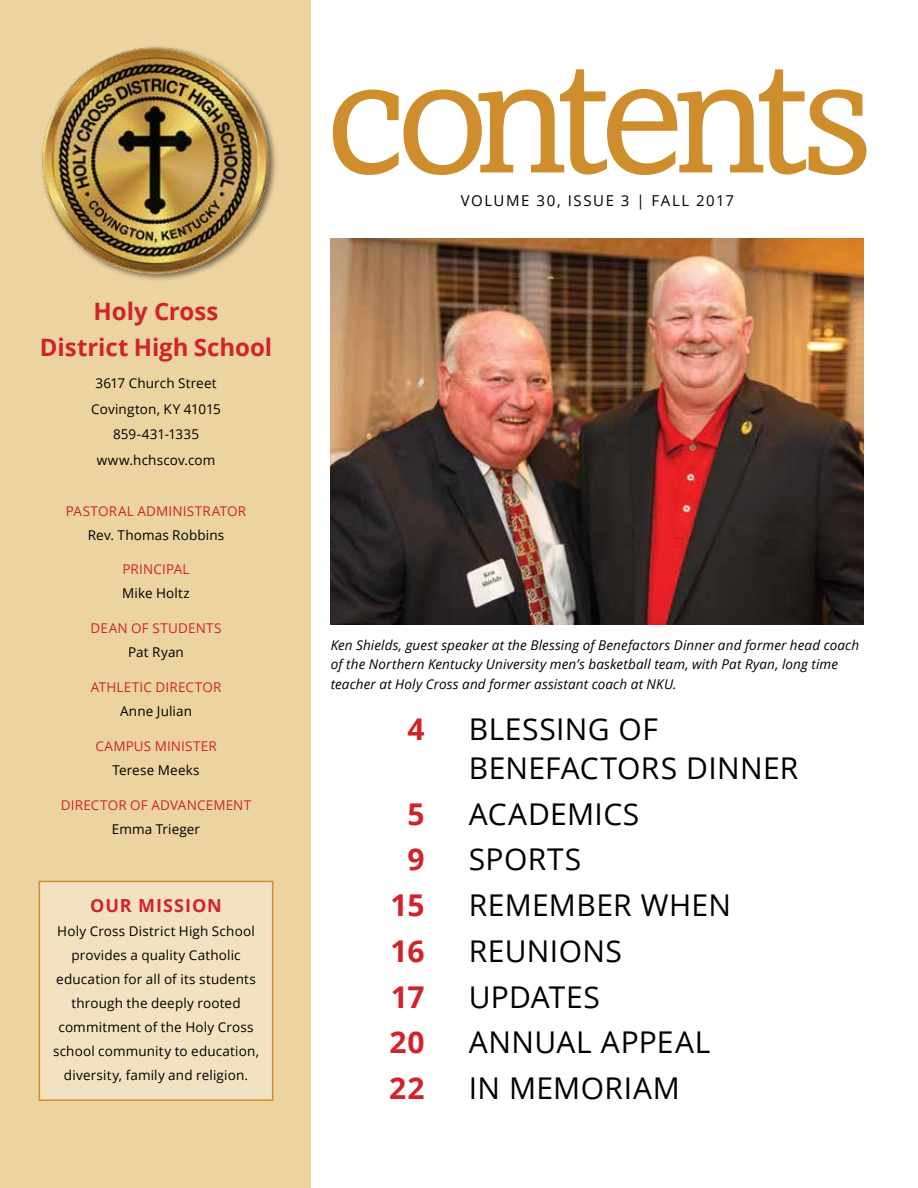
<style>
.page{position:relative;width:918px;height:1188px;background:#fff}
.page>*{position:absolute;margin:0;border:0;box-sizing:border-box;transform-origin:0 0}
.t1{font:171px "Amasis MT Std";letter-spacing:-.06em;color:#cf8e2d}
.t2{font:30px/39px "Open Sans";letter-spacing:.015em;color:#000}
.t3{font:700 30px "Open Sans";letter-spacing:-.005em;color:#d2232a}
.t4{font:700 24px/36px "Open Sans";letter-spacing:-.005em;color:#d2232a;text-align:center}
.t5{font:700 18px "Open Sans";letter-spacing:.05em;color:#d2232a}
.t6{font:15px "Open Sans";letter-spacing:.105em;color:#000}
.t7{font:13.5px/24px "Open Sans";letter-spacing:.01em;color:#000;text-align:center}
.t8{font:italic 13.5px/19.5px "Open Sans";letter-spacing:.01em;color:#000}
.t9{font:13.5px "Open Sans";letter-spacing:.01em;color:#d2232a}
</style>
<div class="page">
<div style="left:0;top:0;width:310px;height:1188px;background:#ecd4a0"></div>
<div style="left:40px;top:45px;width:238px;height:237px;background:#000;opacity:.55"></div>
<img style="left:40px;top:45px;width:231px;height:230px">
<div style="left:39px;top:881px;width:234px;height:219px;background:#f3e2c1"></div>
<div style="left:39px;top:881px;width:234px;height:220px;border:2px solid #cf8e2d"></div>
<img style="left:331px;top:239px;width:533px;height:386px">
<h3 class="t4" style="left:40px;top:293px;width:234px">Holy Cross<br>District High School</h3>
<p class="t7" style="left:91px;top:370px;width:131px;line-height:25.5px">3617 Church Street<br>Covington, KY 41015<br>859-431-1335 www.hchscov.com</p>
<p class="t9" style="left:66px;top:501px;width:182px">PASTORAL ADMINISTRATOR</p>
<p class="t7" style="left:88px;top:522px;width:138px">Rev. Thomas Robbins</p>
<p class="t9" style="left:122px;top:560px;width:69px">PRINCIPAL</p>
<p class="t7" style="left:122px;top:581px;width:69px">Mike Holtz</p>
<p class="t9" style="left:91px;top:619px;width:132px">DEAN OF STUDENTS</p>
<p class="t7" style="left:128px;top:640px;width:57px">Pat Ryan</p>
<p class="t9" style="left:91px;top:678px;width:132px">ATHLETIC DIRECTOR</p>
<p class="t7" style="left:120px;top:699px;width:73px">Anne Julian</p>
<p class="t9" style="left:95px;top:737px;width:123px">CAMPUS MINISTER</p>
<p class="t7" style="left:112px;top:758px;width:89px">Terese Meeks</p>
<p class="t9" style="left:61px;top:796px;width:192px">DIRECTOR OF ADVANCEMENT</p>
<p class="t7" style="left:112px;top:816px;width:90px">Emma Trieger</p>
<h3 class="t5" style="left:90px;top:893px;width:133px">OUR MISSION</h3>
<p class="t7" style="left:53px;top:919px;width:207px">Holy Cross District High School provides a quality Catholic education for all of its students through the deeply rooted commitment of the Holy Cross school community to education, diversity, family and religion.</p>
<h1 class="t1" style="left:325px;top:15px;width:550px">contents</h1>
<p class="t6" style="left:461px;top:190px;width:275px">VOLUME 30, ISSUE 3 | FALL 2017</p>
<p class="t8" style="left:331px;top:635px;width:530px">Ken Shields, guest speaker at the Blessing of Benefactors Dinner and former head coach of the Northern Kentucky University men’s basketball team, with Pat Ryan, long time teacher at Holy Cross and former assistant coach at NKU.</p>
<h2 class="t3" style="left:408px;top:708px;width:19px">4</h2>
<h2 class="t2" style="left:469px;top:709px;width:331px">BLESSING OF<br>BENEFACTORS DINNER</h2>
<h2 class="t3" style="left:408px;top:793px;width:19px">5</h2>
<h2 class="t2" style="left:469px;top:794px;width:172px">ACADEMICS</h2>
<h2 class="t3" style="left:408px;top:838px;width:19px">9</h2>
<h2 class="t2" style="left:469px;top:839px;width:114px">SPORTS</h2>
<h2 class="t3" style="left:391px;top:884px;width:35px">15</h2>
<h2 class="t2" style="left:469px;top:885px;width:264px">REMEMBER WHEN</h2>
<h2 class="t3" style="left:391px;top:930px;width:36px">16</h2>
<h2 class="t2" style="left:469px;top:931px;width:155px">REUNIONS</h2>
<h2 class="t3" style="left:391px;top:976px;width:35px">17</h2>
<h2 class="t2" style="left:469px;top:977px;width:133px">UPDATES</h2>
<h2 class="t3" style="left:389px;top:1021px;width:37px">20</h2>
<h2 class="t2" style="left:469px;top:1022px;width:243px">ANNUAL APPEAL</h2>
<h2 class="t3" style="left:389px;top:1067px;width:37px">22</h2>
<h2 class="t2" style="left:469px;top:1068px;width:213px">IN MEMORIAM</h2>
</div>
